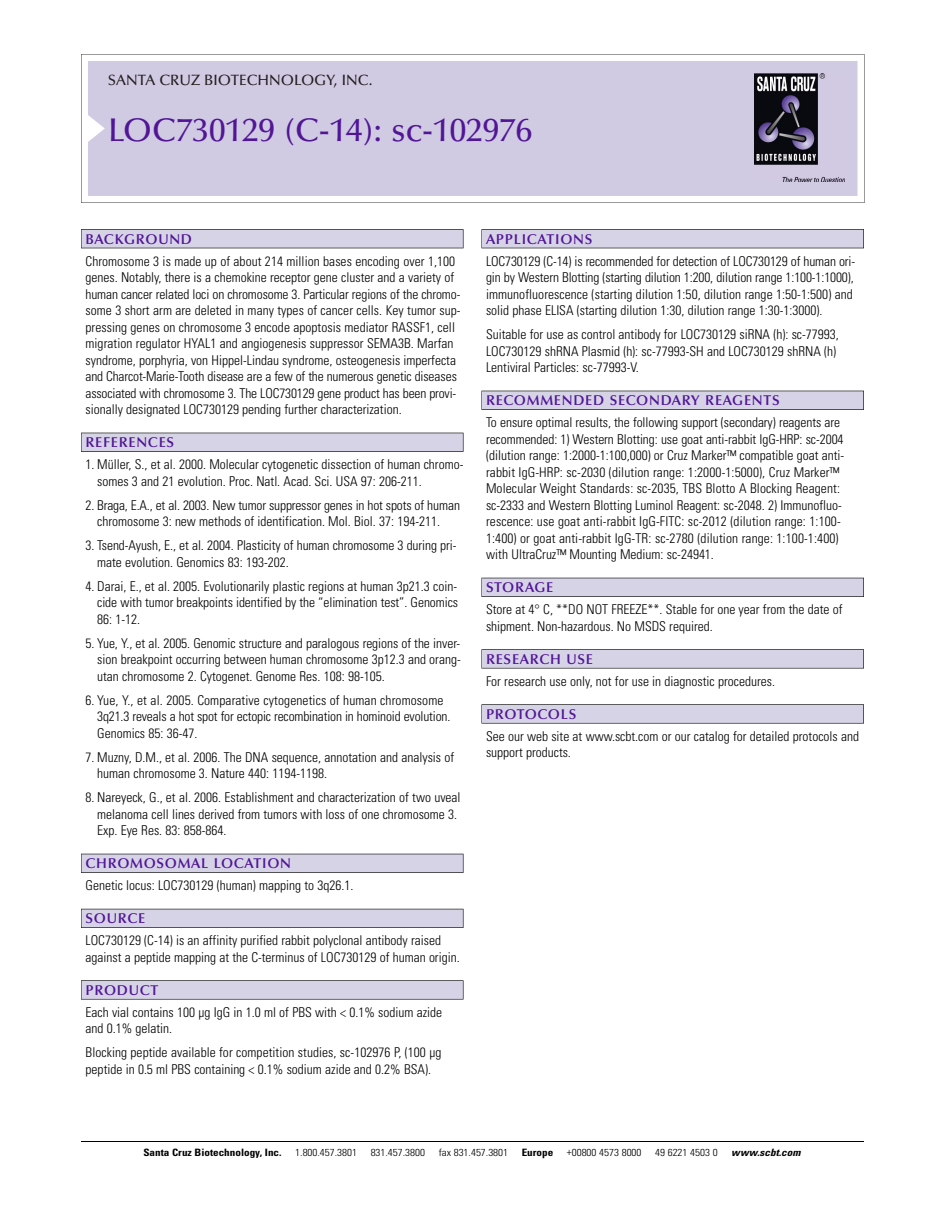
<style>
.page{position:relative;width:945px;height:1215px;background:#fff}
.page>*{position:absolute;margin:0;border:0;box-sizing:border-box;transform-origin:0 0}
.t1{font:500 33px "Optima";color:#511695}
.t2{font:500 15px "Optima";color:#231f20}
.t3{font:600 14.25px "Optima";letter-spacing:.05em;color:#511695}
.t4{font:300 condensed 13.5px/16.5px "Univers";color:#000}
.t5{font:300 condensed 10.2px "Univers";color:#000;scale:1.1 1}
.t6{font:700 condensed 10.2px "Univers";color:#000;scale:1.1 1}
.t7{font:italic 700 condensed 10.2px "Univers";letter-spacing:.005em;color:#000;scale:1.1 1}
</style>
<div class="page">
<svg style="left:81px;top:54px;width:783px;height:149px"></svg>
<div style="left:88px;top:61px;width:769px;height:135px;background:#d1cae3"></div>
<img style="left:755px;top:74px;width:90px;height:108px">
<div style="left:81px;top:229px;width:382px;height:19px;background:#525156"></div>
<div style="left:81px;top:230px;width:382px;height:18px;background:#d7d3e7"></div>
<div style="left:81px;top:433px;width:382px;height:19px;background:#515055"></div>
<div style="left:81px;top:433px;width:382px;height:18px;background:#d7d3e7"></div>
<div style="left:81px;top:854px;width:382px;height:19px;background:#525158"></div>
<div style="left:81px;top:854px;width:382px;height:18px;background:#d7d3e7"></div>
<div style="left:81px;top:909px;width:382px;height:19px;background:#54535a"></div>
<div style="left:81px;top:909px;width:382px;height:18px;background:#d7d3e7"></div>
<svg style="left:81px;top:980px;width:382px;height:20px"></svg>
<div style="left:81px;top:981px;width:382px;height:18px;background:#d7d3e7"></div>
<div style="left:482px;top:229px;width:382px;height:19px;background:#525156"></div>
<div style="left:482px;top:230px;width:381px;height:18px;background:#d7d3e7"></div>
<div style="left:482px;top:391px;width:382px;height:19px;background:#515055"></div>
<div style="left:482px;top:391px;width:381px;height:18px;background:#d7d3e7"></div>
<div style="left:482px;top:578px;width:382px;height:19px;background:#525158"></div>
<div style="left:482px;top:578px;width:381px;height:18px;background:#d7d3e7"></div>
<div style="left:482px;top:649px;width:382px;height:19px;background:#575759"></div>
<div style="left:482px;top:650px;width:381px;height:18px;background:#d7d3e7"></div>
<svg style="left:482px;top:704px;width:382px;height:20px"></svg>
<div style="left:482px;top:705px;width:381px;height:18px;background:#d7d3e7"></div>
<hr style="left:81px;top:1141px;width:783px;height:1px;background:#000">
<p class="t2" style="left:108px;top:74px;width:266px">SANTA CRUZ BIOTECHNOLOGY, INC.</p>
<h1 class="t1" style="left:108px;top:117px;width:426px">LOC730129 (C-14): sc-102976</h1>
<p class="t3" style="left:86px;top:233px;width:108px">BACKGROUND</p>
<p class="t4" style="left:86px;top:254px;width:377px">Chromosome 3 is made up of about 214 million bases encoding over 1,100 genes. Notably, there is a chemokine receptor gene cluster and a variety of human cancer related loci on chromosome 3. Particular regions of the chromo&shy;some 3 short arm are deleted in many types of cancer cells. Key tumor sup&shy;pressing genes on chromosome 3 encode apoptosis mediator RASSF1, cell migration regulator HYAL1 and angiogenesis suppressor SEMA3B. Marfan syndrome, porphyria, von Hippel-Lindau syndrome, osteogenesis imperfecta and Charcot-Marie-Tooth disease are a few of the numerous genetic diseases associated with chromosome 3. The LOC730129 gene product has been provi&shy;sionally designated LOC730129 pending further characterization.</p>
<p class="t3" style="left:86px;top:437px;width:90px">REFERENCES</p>
<p class="t4" style="left:97px;top:457px;width:368px;text-indent:-12px">1. Müller, S., et al. 2000. Molecular cytogenetic dissection of human chromo&shy;somes 3 and 21 evolution. Proc. Natl. Acad. Sci. USA 97: 206-211.</p>
<p class="t4" style="left:97px;top:498px;width:364px;text-indent:-12px">2. Braga, E.A., et al. 2003. New tumor suppressor genes in hot spots of human chromosome 3: new methods of identification. Mol. Biol. 37: 194-211.</p>
<p class="t4" style="left:97px;top:538px;width:361px;text-indent:-12px">3. Tsend-Ayush, E., et al. 2004. Plasticity of human chromosome 3 during pri&shy;mate evolution. Genomics 83: 193-202.</p>
<p class="t4" style="left:97px;top:579px;width:363px;text-align:justify;text-indent:-12px">4. Darai, E., et al. 2005. Evolutionarily plastic regions at human 3p21.3 coin&shy;cide with tumor breakpoints identified by the “elimination test”. Genomics 86: 1-12.</p>
<p class="t4" style="left:97px;top:636px;width:365px;text-align:justify;text-indent:-12px">5. Yue, Y., et al. 2005. Genomic structure and paralogous regions of the inver&shy;sion breakpoint occurring between human chromosome 3p12.3 and orang&shy;utan chromosome 2. Cytogenet. Genome Res. 108: 98-105.</p>
<p class="t4" style="left:97px;top:693px;width:355px;text-indent:-12px">6. Yue, Y., et al. 2005. Comparative cytogenetics of human chromosome<br>3q21.3 reveals a hot spot for ectopic recombination in hominoid evolution.<br>Genomics 85: 36-47.</p>
<p class="t4" style="left:97px;top:750px;width:359px;text-indent:-12px">7. Muzny, D.M., et al. 2006. The DNA sequence, annotation and analysis of human chromosome 3. Nature 440: 1194-1198.</p>
<p class="t4" style="left:97px;top:790px;width:365px;text-indent:-12px">8. Nareyeck, G., et al. 2006. Establishment and characterization of two uveal melanoma cell lines derived from tumors with loss of one chromosome 3.<br>Exp. Eye Res. 83: 858-864.</p>
<p class="t3" style="left:86px;top:858px;width:207px">CHROMOSOMAL LOCATION</p>
<p class="t4" style="left:86px;top:878px;width:269px">Genetic locus: LOC730129 (human) mapping to 3q26.1.</p>
<p class="t3" style="left:86px;top:913px;width:61px">SOURCE</p>
<p class="t4" style="left:86px;top:933px;width:376px">LOC730129 (C-14) is an affinity purified rabbit polyclonal antibody raised against a peptide mapping at the C-terminus of LOC730129 of human origin.</p>
<p class="t3" style="left:86px;top:984px;width:74px">PRODUCT</p>
<p class="t4" style="left:86px;top:1005px;width:358px">Each vial contains 100 µg IgG in 1.0 ml of PBS with &lt; 0.1% sodium azide and 0.1% gelatin.</p>
<p class="t4" style="left:86px;top:1045px;width:357px">Blocking peptide available for competition studies, sc-102976 P, (100 µg peptide in 0.5 ml PBS containing &lt; 0.1% sodium azide and 0.2% BSA).</p>
<p class="t3" style="left:486px;top:233px;width:108px">APPLICATIONS</p>
<p class="t4" style="left:486px;top:254px;width:371px">LOC730129 (C-14) is recommended for detection of LOC730129 of human ori&shy;gin by Western Blotting (starting dilution 1:200, dilution range 1:100-1:1000), immunofluorescence (starting dilution 1:50, dilution range 1:50-1:500) and solid phase ELISA (starting dilution 1:30, dilution range 1:30-1:3000).</p>
<p class="t4" style="left:486px;top:327px;width:354px">Suitable for use as control antibody for LOC730129 siRNA (h): sc-77993,<br>LOC730129 shRNA Plasmid (h): sc-77993-SH and LOC730129 shRNA (h)<br>Lentiviral Particles: sc-77993-V.</p>
<p class="t3" style="left:486px;top:395px;width:295px">RECOMMENDED SECONDARY REAGENTS</p>
<p class="t4" style="left:486px;top:415px;width:360px">To ensure optimal results, the following support (secondary) reagents are recommended: 1) Western Blotting: use goat anti-rabbit IgG-HRP: sc-2004 (dilution range: 1:2000-1:100,000) or Cruz Marker™ compatible goat anti&shy;rabbit IgG-HRP: sc-2030 (dilution range: 1:2000-1:5000), Cruz Marker™ Molecular Weight Standards: sc-2035, TBS Blotto A Blocking Reagent: sc-2333 and Western Blotting Luminol Reagent: sc-2048. 2) Immunofluo&shy;rescence: use goat anti-rabbit IgG-FITC: sc-2012 (dilution range: 1:100- 1:400) or goat anti-rabbit IgG-TR: sc-2780 (dilution range: 1:100-1:400) with UltraCruz™ Mounting Medium: sc-24941.</p>
<p class="t3" style="left:486px;top:582px;width:69px">STORAGE</p>
<p class="t4" style="left:486px;top:602px;width:358px">Store at 4° C, **DO NOT FREEZE**. Stable for one year from the date of shipment. Non-hazardous. No MSDS required.</p>
<p class="t3" style="left:486px;top:653px;width:109px">RESEARCH USE</p>
<p class="t4" style="left:486px;top:674px;width:290px">For research use only, not for use in diagnostic procedures.</p>
<p class="t3" style="left:486px;top:708px;width:92px">PROTOCOLS</p>
<p class="t4" style="left:486px;top:729px;width:375px">See our web site at www.scbt.com or our catalog for detailed protocols and support products.</p>
<p class="t6" style="left:143px;top:1148px;width:127px">Santa Cruz Biotechnology, Inc.</p>
<p class="t5" style="left:295px;top:1148px;width:58px">1.800.457.3801</p>
<p class="t5" style="left:371px;top:1148px;width:51px">831.457.3800</p>
<p class="t5" style="left:439px;top:1148px;width:65px">fax 831.457.3801</p>
<p class="t6" style="left:522px;top:1148px;width:30px">Europe</p>
<p class="t5" style="left:567px;top:1148px;width:69px">+00800 4573 8000</p>
<p class="t5" style="left:655px;top:1148px;width:58px">49 6221 4503 0</p>
<p class="t7" style="left:731px;top:1148px;width:64px">www.scbt.com</p>
</div>
